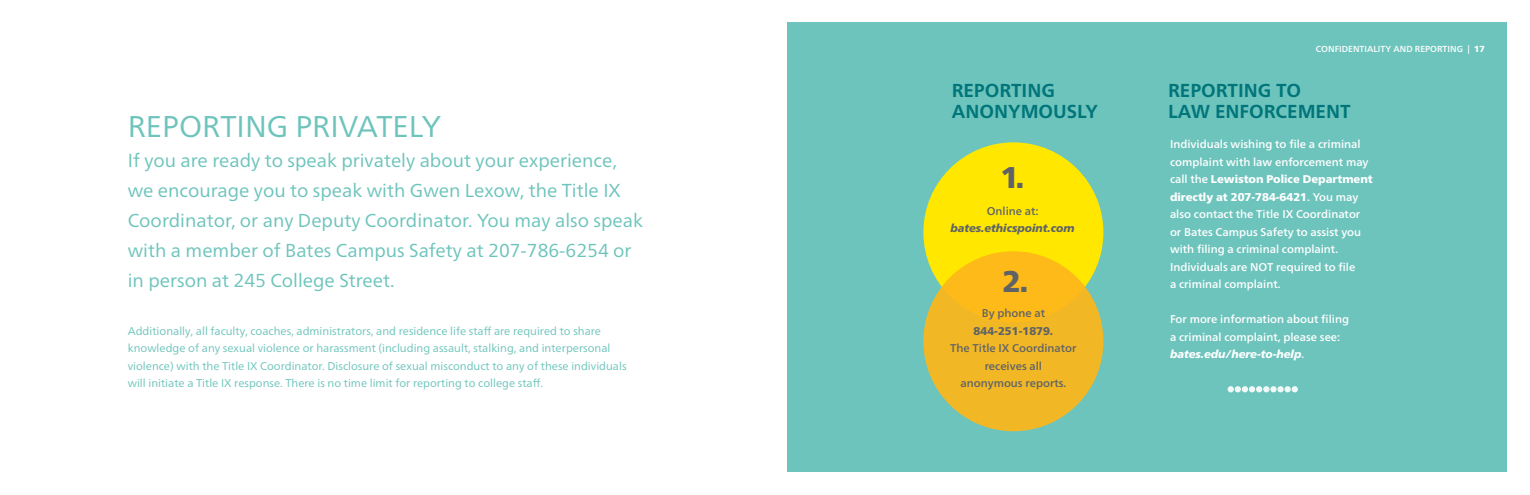
<style>
.page{position:relative;width:1530px;height:495px;background:#fff}
.page>*{position:absolute;margin:0;border:0;box-sizing:border-box;transform-origin:0 0}
.t1{font:30px "Frutiger Neue LT Pro";color:#6dc4bc}
.t2{font:900 30px "Frutiger Neue LT Pro";color:#5e6367}
.t3{font:18.75px/30px "Frutiger Neue LT Pro";color:#6dc4bc}
.t4{font:700 18.75px/21.2px "Frutiger Neue LT Pro";color:#00757a}
.t5{font:500 11.25px/17.5px "Frutiger Neue LT Pro";color:#fff}
.t6{font:11.25px/17.5px "Frutiger Neue LT Pro";color:#6dc4bc}
.t7{font:500 11.25px/17.5px "Frutiger Neue LT Pro";color:#5e6367;text-align:center}
.t8{font:italic 900 11.25px "Frutiger Neue LT Pro";color:#5e6367}
.t9{font:900 11.25px "Frutiger Neue LT Pro";color:#5e6367}
.t10{font:500 8.75px "Frutiger Neue LT Pro";color:#fff}
.s1{font-weight:900}
.s2{font-weight:900;font-style:italic}
</style>
<div class="page">
<div style="left:788px;top:22px;width:720px;height:450px;background:#6dc4bc"></div>
<div style="left:923px;top:142px;width:180px;height:180px;background:#ffe700;border-radius:50%"></div>
<div style="left:923px;top:251px;width:180px;height:180px;background:linear-gradient(to right,#f3b824,#f5b821);border-radius:50%"></div>
<svg style="left:1285px;top:386px;width:13px;height:6px"></svg>
<div style="left:1277px;top:386px;width:7px;height:6px;background:#f0f8f8;border-radius:50%"></div>
<div style="left:1270px;top:386px;width:7px;height:6px;background:#f0f8f8;border-radius:50%"></div>
<div style="left:1263px;top:386px;width:7px;height:6px;background:#f0f8f8;border-radius:50%"></div>
<svg style="left:1228px;top:386px;width:34px;height:6px"></svg>
<h1 class="t1" style="left:128px;top:108px;width:315px">REPORTING PRIVATELY</h1>
<p class="t3" style="left:128px;top:145px;width:517px">If you are ready to speak privately about your experience, we encourage you to speak with Gwen Lexow, the Title IX Coordinator, or any Deputy Coordinator. You may also speak with a member of Bates Campus Safety at 207-786-6254 or in person at 245 College Street.</p>
<p class="t6" style="left:128px;top:322px;width:500px">Additionally, all faculty, coaches, administrators, and residence life staff are required to share knowledge of any sexual violence or harassment (including assault, stalking, and interpersonal violence) with the Title IX Coordinator. Disclosure of sexual misconduct to any of these individuals will initiate a Title IX response. There is no time limit for reporting to college staff.</p>
<h2 class="t4" style="left:952px;top:79px;width:148px">REPORTING<br>ANONYMOUSLY</h2>
<h1 class="t2" style="left:1001px;top:159px;width:25px">1.</h1>
<p class="t7" style="left:987px;top:202px;width:53px">Online at:</p>
<p class="t8" style="left:950px;top:222px;width:126px">bates.ethicspoint.com</p>
<h1 class="t2" style="left:1003px;top:263px;width:27px">2.</h1>
<p class="t7" style="left:982px;top:305px;width:65px">By phone at</p>
<p class="t9" style="left:974px;top:324px;width:81px">844-251-1879.</p>
<p class="t7" style="left:950px;top:340px;width:128px">The Title IX Coordinator receives all<br>anonymous reports.</p>
<p class="t10" style="left:1316px;top:43px;width:171px">CONFIDENTIALITY AND REPORTING | <span class="s1">17</span></p>
<h2 class="t4" style="left:1168px;top:79px;width:184px">REPORTING TO<br>LAW ENFORCEMENT</h2>
<p class="t5" style="left:1170px;top:135px;width:204px">Individuals wishing to file a criminal complaint with law enforcement may call the <span class="s1">Lewiston Police Department directly at 207-784-6421</span>. You may also contact the Title IX Coordinator or Bates Campus Safety to assist you with filing a criminal complaint.<br>Individuals are NOT required to file<br>a criminal complaint.</p>
<p class="t5" style="left:1170px;top:310px;width:181px">For more information about filing a criminal complaint, please see: <span class="s2">bates.edu/here-to-help</span>.</p>
</div>
